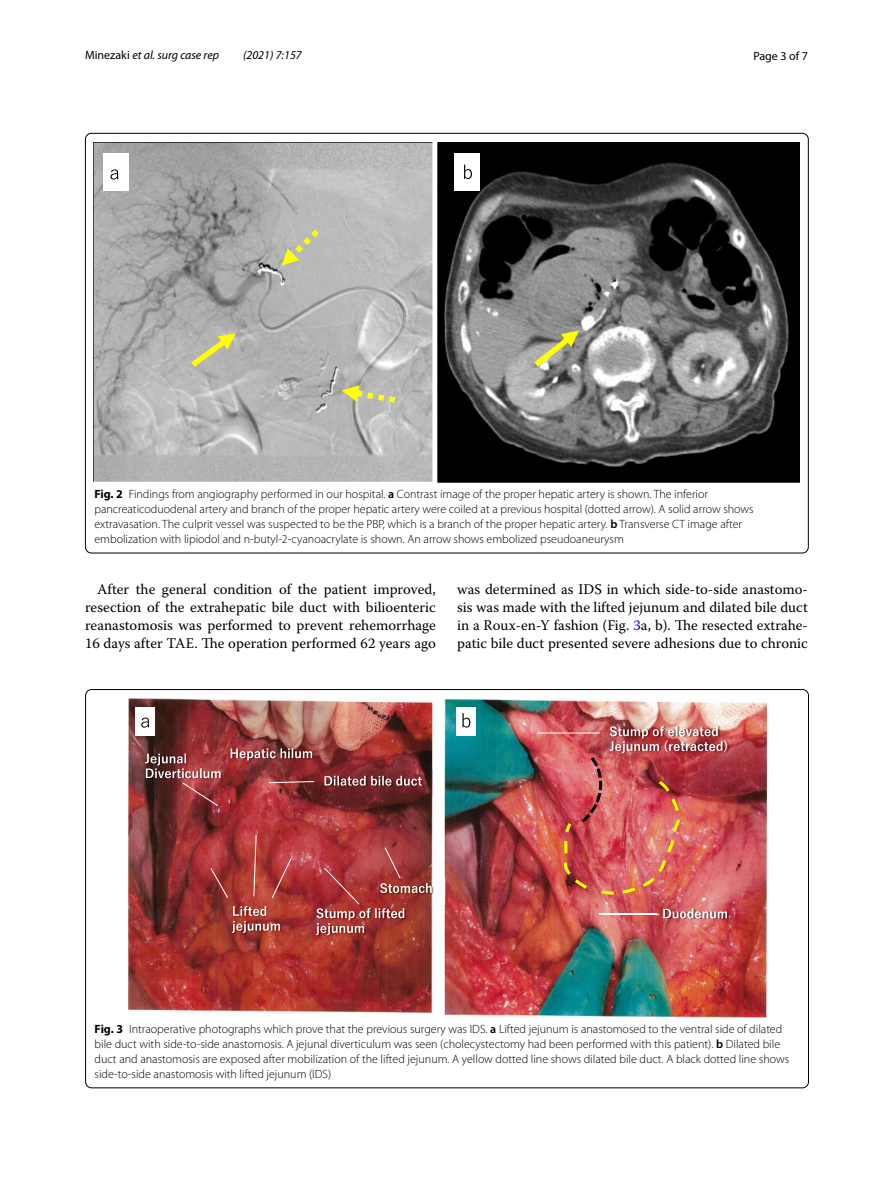
<style>
.page{position:relative;width:893px;height:1187px;background:#fff}
.page>*{position:absolute;margin:0;border:0;box-sizing:border-box;transform-origin:0 0}
.t1{font:14.7px/18px "Warnock Pro";color:#000;text-align:justify}
.t2{font:300 12px/15px "Myriad Pro";color:#000}
.t3{font:italic 12px "Myriad Pro";color:#000}
.t4{font:12px "Myriad Pro";color:#000}
.s1{font-style:normal}
.s2{font-weight:700}
.s3{font-weight:600}
.s4{color:#00f}
</style>
<div class="page">
<img style="left:94px;top:142px;width:706px;height:340px">
<div style="left:103px;top:153px;width:26px;height:38px;background:#fff"></div>
<div style="left:454px;top:153px;width:26px;height:38px;background:#fff"></div>
<svg style="left:191px;top:333px;width:45px;height:34px;background:#c3c38b"></svg>
<svg style="left:534px;top:330px;width:45px;height:37px;background:#a6a671"></svg>
<svg style="left:282px;top:230px;width:37px;height:36px"></svg>
<svg style="left:342px;top:385px;width:53px;height:17px"></svg>
<svg style="left:111px;top:169px;width:7px;height:10px"></svg>
<svg style="left:464px;top:165px;width:8px;height:14px"></svg>
<img style="left:128px;top:698px;width:638px;height:319px">
<div style="left:136px;top:707px;width:19px;height:29px;background:#fff"></div>
<svg style="left:141px;top:717px;width:8px;height:10px"></svg>
<div style="left:456px;top:707px;width:20px;height:29px;background:#fff"></div>
<svg style="left:462px;top:713px;width:8px;height:14px"></svg>
<hr style="left:600px;top:913px;width:57px;height:1px;background:#fff">
<svg style="left:663px;top:908px;width:64px;height:10px"></svg>
<img style="left:561px;top:726px;width:166px;height:170px">
<hr style="left:538px;top:732px;width:62px;height:1px;background:#fff">
<img style="left:145px;top:748px;width:287px;height:187px">
<p class="t3" style="left:85px;top:48px;width:136px"><span class="s1">Minezaki</span> et al. surg case rep</p>
<p class="t3" style="left:243px;top:48px;width:60px">(2021) 7:157</p>
<p class="t4" style="left:753px;top:48px;width:56px">Page 3 of 7</p>
<p class="t2" style="left:94px;top:486px;width:661px"><span class="s2">Fig. 2</span> Findings from angiography performed in our hospital. <span class="s3">a</span> Contrast image of the proper hepatic artery is shown. The inferior pancreaticoduodenal artery and branch of the proper hepatic artery were coiled at a previous hospital (dotted arrow). A solid arrow shows extravasation. The culprit vessel was suspected to be the PBP, which is a branch of the proper hepatic artery. <span class="s3">b</span> Transverse CT image after embolization with lipiodol and n-butyl-2-cyanoacrylate is shown. An arrow shows embolized pseudoaneurysm</p>
<p class="t1" style="left:85px;top:580px;width:352px;text-indent:12px">After the general condition of the patient improved, resection of the extrahepatic bile duct with bilioenteric reanastomosis was performed to prevent rehemorrhage 16 days after TAE. The operation performed 62 years ago</p>
<p class="t1" style="left:457px;top:580px;width:352px">was determined as IDS in which side-to-side anastomo&shy;sis was made with the lifted jejunum and dilated bile duct in a Roux-en-Y fashion (Fig. <span class="s4">3</span>a, b). The resected extrahe&shy;patic bile duct presented severe adhesions due to chronic</p>
<p class="t2" style="left:95px;top:1021px;width:696px"><span class="s2">Fig. 3</span> Intraoperative photographs which prove that the previous surgery was IDS. <span class="s3">a</span> Lifted jejunum is anastomosed to the ventral side of dilated bile duct with side-to-side anastomosis. A jejunal diverticulum was seen (cholecystectomy had been performed with this patient). <span class="s3">b</span> Dilated bile duct and anastomosis are exposed after mobilization of the lifted jejunum. A yellow dotted line shows dilated bile duct. A black dotted line shows side-to-side anastomosis with lifted jejunum (IDS)</p>
</div>
